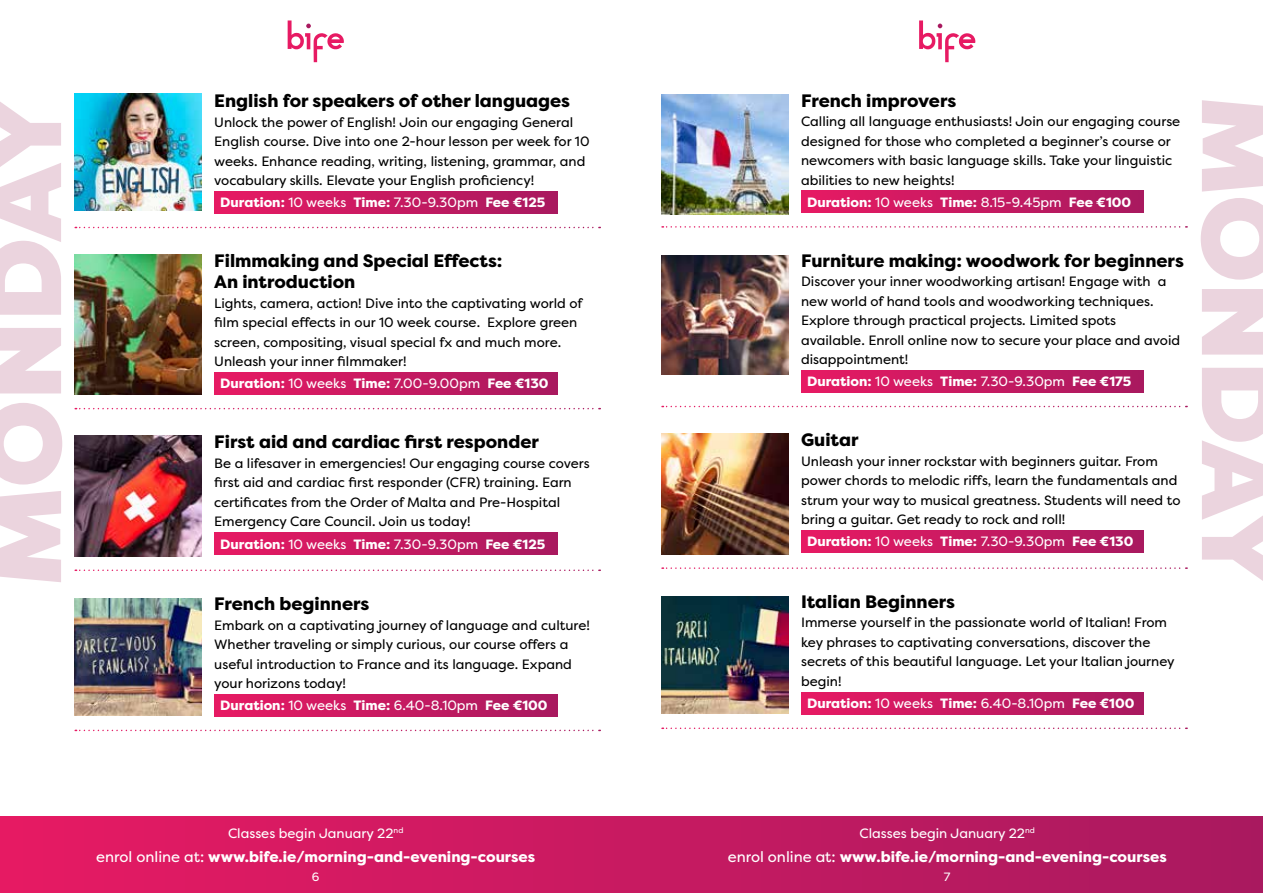
<style>
.page{position:relative;width:1263px;height:893px;background:#fff}
.page>*{position:absolute;margin:0;border:0;box-sizing:border-box;transform-origin:0 0}
.t1{font:900 108px "Filson Pro";color:#ebd4de}
.t2{font:800 18px/21px "Filson Pro";color:#000}
.t3{font:800 15px "Filson Pro";color:#fff}
.t4{font:13.5px/19.5px "Filson Pro";color:#000}
.t5{font:800 13.5px "Filson Pro";color:#fff}
.t6{font:13.5px "Filson Pro";color:#fff}
.t7{font:12px "Filson Pro";color:#fff}
.t8{font:7.8px "Filson Pro";color:#fff}
.s1{font-weight:400}
</style>
<div class="page">
<div style="left:0;top:816px;width:1263px;height:77px;background:linear-gradient(to right,#e61a63,#a91a5f)"></div>
<svg style="left:919px;top:20px;width:56px;height:42px"></svg>
<svg style="left:288px;top:20px;width:56px;height:42px"></svg>
<img style="left:661px;top:94px;width:128px;height:120px">
<div style="left:801px;top:191px;width:343px;height:22px;background:linear-gradient(to right,#e71a63,#a9195f)"></div>
<svg style="left:662px;top:226px;width:525px;height:2px"></svg>
<img style="left:661px;top:255px;width:128px;height:120px">
<div style="left:801px;top:370px;width:343px;height:22px;background:linear-gradient(to right,#e71a63,#a9195f)"></div>
<svg style="left:662px;top:406px;width:525px;height:1px"></svg>
<img style="left:661px;top:434px;width:128px;height:121px">
<div style="left:801px;top:530px;width:343px;height:22px;background:linear-gradient(to right,#e71a63,#a9195f)"></div>
<svg style="left:662px;top:567px;width:525px;height:2px"></svg>
<img style="left:661px;top:596px;width:128px;height:118px">
<div style="left:801px;top:692px;width:343px;height:22px;background:linear-gradient(to right,#e71a63,#a9195f)"></div>
<svg style="left:662px;top:727px;width:525px;height:2px"></svg>
<img style="left:74px;top:94px;width:128px;height:117px">
<div style="left:214px;top:191px;width:343px;height:22px;background:linear-gradient(to right,#e71a63,#a9195f)"></div>
<svg style="left:75px;top:227px;width:525px;height:1px"></svg>
<img style="left:74px;top:255px;width:128px;height:140px">
<div style="left:214px;top:372px;width:343px;height:22px;background:linear-gradient(to right,#e71a63,#a9195f)"></div>
<svg style="left:75px;top:408px;width:525px;height:1px"></svg>
<img style="left:74px;top:436px;width:128px;height:121px">
<div style="left:214px;top:532px;width:343px;height:23px;background:linear-gradient(to right,#e71a63,#a9195f)"></div>
<svg style="left:75px;top:569px;width:525px;height:2px"></svg>
<img style="left:74px;top:598px;width:128px;height:118px">
<div style="left:214px;top:694px;width:343px;height:22px;background:linear-gradient(to right,#e71a63,#a9195f)"></div>
<svg style="left:75px;top:730px;width:525px;height:1px"></svg>
<h1 class="t1" style="left:-44px;top:586px;width:495px;rotate:-90deg">MONDAY</h1>
<h2 class="t2" style="left:214px;top:91px;width:357px">English for speakers of other languages</h2>
<p class="t4" style="left:214px;top:112px;width:377px">Unlock the power of English! Join our engaging General English course. Dive into one 2-hour lesson per week for 10 weeks. Enhance reading, writing, listening, grammar, and vocabulary skills. Elevate your English proficiency!</p>
<p class="t5" style="left:220px;top:194px;width:327px">Duration: <span class="s1">10 weeks</span> Time: <span class="s1">7.30-9.30pm</span> Fee €125</p>
<h2 class="t2" style="left:214px;top:251px;width:290px">Filmmaking and Special Effects:<br>An introduction</h2>
<p class="t4" style="left:214px;top:293px;width:370px">Lights, camera, action! Dive into the captivating world of film special effects in our 10 week course. Explore green screen, compositing, visual special fx and much more.<br>Unleash your inner filmmaker!</p>
<p class="t5" style="left:220px;top:375px;width:330px">Duration: <span class="s1">10 weeks</span> Time: <span class="s1">7.00-9.00pm</span> Fee €130</p>
<h2 class="t2" style="left:214px;top:432px;width:326px">First aid and cardiac first responder</h2>
<p class="t4" style="left:214px;top:453px;width:377px">Be a lifesaver in emergencies! Our engaging course covers first aid and cardiac first responder (CFR) training. Earn certificates from the Order of Malta and Pre-Hospital Emergency Care Council. Join us today!</p>
<p class="t5" style="left:220px;top:535px;width:327px">Duration: <span class="s1">10 weeks</span> Time: <span class="s1">7.30-9.30pm</span> Fee €125</p>
<h2 class="t2" style="left:214px;top:594px;width:157px">French beginners</h2>
<p class="t4" style="left:214px;top:615px;width:377px">Embark on a captivating journey of language and culture!<br>Whether traveling or simply curious, our course offers a useful introduction to France and its language. Expand your horizons today!</p>
<p class="t5" style="left:220px;top:697px;width:329px">Duration: <span class="s1">10 weeks</span> Time: <span class="s1">6.40-8.10pm</span> Fee €100</p>
<h2 class="t2" style="left:801px;top:90px;width:157px">French improvers</h2>
<p class="t4" style="left:801px;top:111px;width:381px">Calling all language enthusiasts! Join our engaging course designed for those who completed a beginner’s course or newcomers with basic language skills. Take your linguistic abilities to new heights!</p>
<p class="t5" style="left:807px;top:194px;width:326px">Duration: <span class="s1">10 weeks</span> Time: <span class="s1">8.15-9.45pm</span> Fee €100</p>
<h2 class="t2" style="left:801px;top:250px;width:384px">Furniture making: woodwork for beginners</h2>
<p class="t4" style="left:801px;top:272px;width:381px">Discover your inner woodworking artisan! Engage with a new world of hand tools and woodworking techniques.<br>Explore through practical projects. Limited spots available. Enroll online now to secure your place and avoid disappointment!</p>
<p class="t5" style="left:807px;top:373px;width:326px">Duration: <span class="s1">10 weeks</span> Time: <span class="s1">7.30-9.30pm</span> Fee €175</p>
<h2 class="t2" style="left:801px;top:430px;width:59px">Guitar</h2>
<p class="t4" style="left:801px;top:451px;width:381px">Unleash your inner rockstar with beginners guitar. From power chords to melodic riffs, learn the fundamentals and strum your way to musical greatness. Students will need to bring a guitar. Get ready to rock and roll!</p>
<p class="t5" style="left:807px;top:533px;width:328px">Duration: <span class="s1">10 weeks</span> Time: <span class="s1">7.30-9.30pm</span> Fee €130</p>
<h2 class="t2" style="left:801px;top:591px;width:156px">Italian Beginners</h2>
<p class="t4" style="left:801px;top:613px;width:375px">Immerse yourself in the passionate world of Italian! From key phrases to captivating conversations, discover the secrets of this beautiful language. Let your Italian journey begin!</p>
<p class="t5" style="left:807px;top:695px;width:329px">Duration: <span class="s1">10 weeks</span> Time: <span class="s1">6.40-8.10pm</span> Fee €100</p>
<h1 class="t1" style="left:1307px;top:97px;width:495px;rotate:90deg">MONDAY</h1>
<p class="t6" style="left:228px;top:824px;width:177px">Classes begin January 22<sup>nd</sup></p>
<p class="t8" style="left:1025px;top:825px;width:11px">nd</p>
<p class="t6" style="left:859px;top:824px;width:167px">Classes begin January 22</p>
<p class="t3" style="left:96px;top:847px;width:440px"><span class="s1">enrol online at:</span> www.bife.ie/morning-and-evening-courses</p>
<p class="t3" style="left:728px;top:847px;width:440px"><span class="s1">enrol online at:</span> www.bife.ie/morning-and-evening-courses</p>
<p class="t7" style="left:312px;top:869px;width:9px">6</p>
<p class="t7" style="left:944px;top:869px;width:8px">7</p>
</div>
